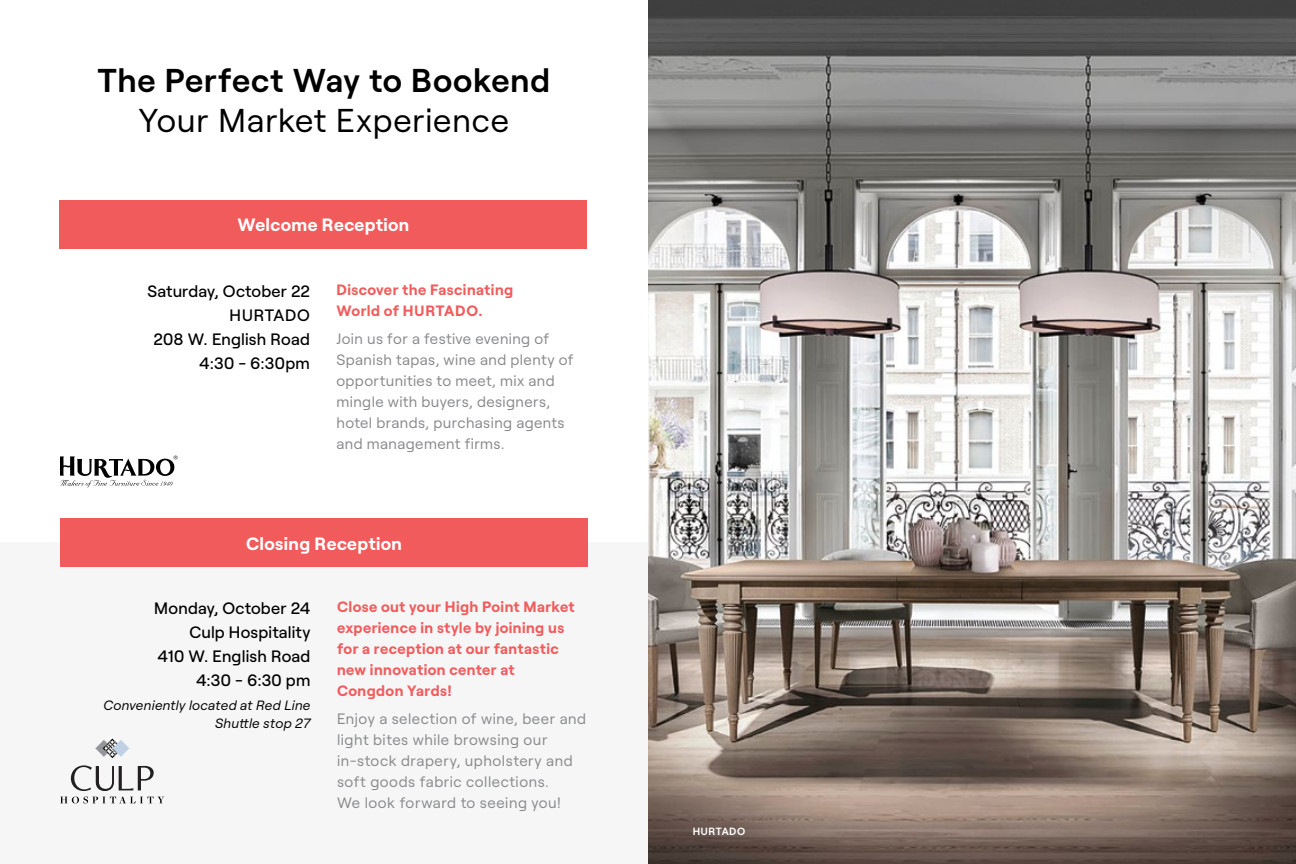
<style>
.page{position:relative;width:1296px;height:864px;background:#fff}
.page>*{position:absolute;margin:0;border:0;box-sizing:border-box;transform-origin:0 0}
.t1{font:600 33px "Roobert";letter-spacing:.025em;color:#000}
.t2{font:33px "Roobert";letter-spacing:.025em;color:#000}
.t3{font:700 17.85px "Roobert";letter-spacing:.02em;color:#fff}
.t4{font:500 16.5px/24px "Roobert";letter-spacing:.015em;color:#000;text-align:right}
.t5{font:15px/21px "Roobert";letter-spacing:.03em;color:#888a8d}
.t6{font:700 15px/21px "Roobert";letter-spacing:.025em;color:#f15b5c}
.t7{font:italic 13.5px/18px "Roobert";letter-spacing:.02em;color:#000;text-align:right}
.t8{font:600 10.5px "Roobert";letter-spacing:.05em;color:#fff}
</style>
<div class="page">
<div style="left:0;top:543px;width:648px;height:321px;background:#f6f6f6"></div>
<img style="left:648px;top:0;width:648px;height:864px">
<div style="left:60px;top:200px;width:527px;height:49px;background:#f15b5c"></div>
<div style="left:60px;top:519px;width:528px;height:48px;background:#f15b5c"></div>
<svg style="left:60px;top:456px;width:118px;height:32px"></svg>
<svg style="left:95px;top:739px;width:34px;height:19px"></svg>
<svg style="left:60px;top:765px;width:104px;height:38px"></svg>
<h1 class="t1" style="left:98px;top:55px;width:454px">The Perfect Way to Bookend</h1>
<h1 class="t2" style="left:139px;top:96px;width:372px">Your Market Experience</h1>
<p class="t3" style="left:237px;top:211px;width:173px">Welcome Reception</p>
<p class="t4" style="left:147px;top:278px;width:164px">Saturday, October 22<br>HURTADO<br>208 W. English Road<br>4:30 - 6:30pm</p>
<p class="t6" style="left:336px;top:278px;width:178px">Discover the Fascinating<br>World of HURTADO.</p>
<p class="t5" style="left:336px;top:327px;width:238px">Join us for a festive evening of<br>Spanish tapas, wine and plenty of opportunities to meet, mix and mingle with buyers, designers, hotel brands, purchasing agents and management firms.</p>
<p class="t3" style="left:246px;top:530px;width:157px">Closing Reception</p>
<p class="t4" style="left:154px;top:594px;width:158px">Monday, October 24<br>Culp Hospitality<br>410 W. English Road<br>4:30 - 6:30 pm</p>
<p class="t7" style="left:103px;top:696px;width:209px">Conveniently located at Red Line<br>Shuttle stop 27</p>
<p class="t6" style="left:337px;top:595px;width:239px">Close out your High Point Market experience in style by joining us for a reception at our fantastic new innovation center at<br>Congdon Yards!</p>
<p class="t5" style="left:337px;top:707px;width:251px">Enjoy a selection of wine, beer and light bites while browsing our in-stock drapery, upholstery and soft goods fabric collections.<br>We look forward to seeing you!</p>
<p class="t8" style="left:693px;top:823px;width:54px">HURTADO</p>
</div>
